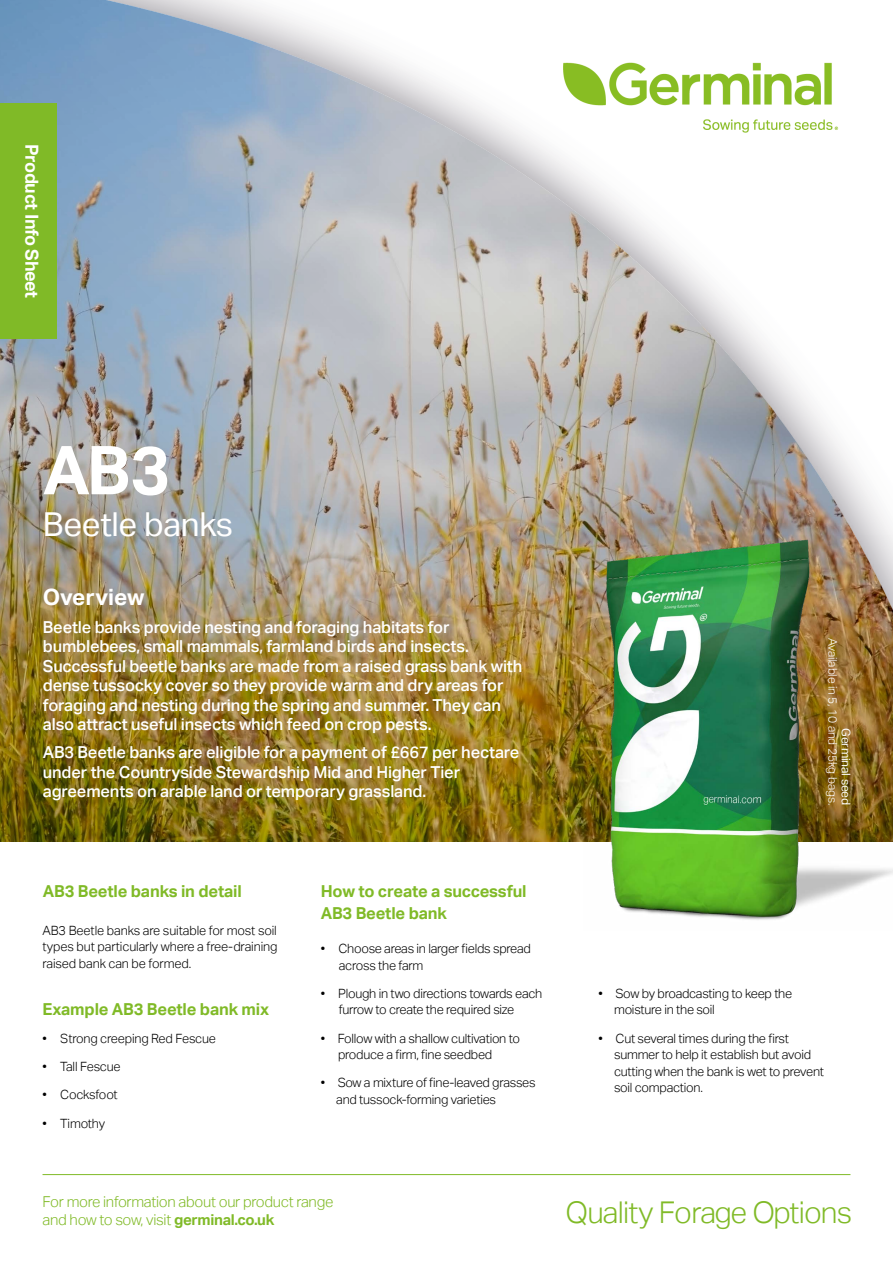
<style>
.page{position:relative;width:893px;height:1263px;background:#fff}
.page>*{position:absolute;margin:0;border:0;box-sizing:border-box;transform-origin:0 0}
.t1{font:700 67.5px "Aktiv Grotesk";color:#fff}
.t2{font:33px "Aktiv Grotesk";letter-spacing:-.01em;color:#fff}
.t3{font:300 30px "Aktiv Grotesk";letter-spacing:-.03em;color:#80ba27}
.t4{font:700 22.5px "Aktiv Grotesk";color:#fff}
.t5{font:700 18px "Aktiv Grotesk";letter-spacing:-.02em;color:#fff}
.t6{font:500 16.5px/19.5px "Aktiv Grotesk";letter-spacing:-.01em;color:#fff}
.t7{font:700 16.5px/22.2px "Aktiv Grotesk";letter-spacing:-.01em;color:#80ba27}
.t8{font:300 15px/18px "Aktiv Grotesk";letter-spacing:-.02em;color:#80ba27}
.t9{font:300 12.75px/16.5px "Aktiv Grotesk";letter-spacing:-.02em;color:#000}
.t10{font:300 12px "Aktiv Grotesk";letter-spacing:-.01em;color:#fff}
.t11{font:12px "Aktiv Grotesk";letter-spacing:-.01em;color:#fff}
.s1{font-weight:700}
</style>
<div class="page">
<img style="left:0;top:0;width:583px;height:842px">
<hr style="left:43px;top:1174px;width:807px;height:1px;background:#80ba27">
<img style="left:37px;top:0;width:856px;height:648px">
<img style="left:583px;top:535px;width:310px;height:385px">
<div style="left:0;top:103px;width:57px;height:236px;background:#80ba27"></div>
<h3 class="t5" style="left:42px;top:144px;width:155px;rotate:90deg">Product Info Sheet</h3>
<h1 class="t1" style="left:43px;top:431px;width:129px">AB3</h1>
<h2 class="t2" style="left:43px;top:506px;width:192px">Beetle banks</h2>
<h3 class="t4" style="left:43px;top:584px;width:103px">Overview</h3>
<p class="t6" style="left:43px;top:617px;width:481px">Beetle banks provide nesting and foraging habitats for bumblebees, small mammals, farmland birds and insects.<br>Successful beetle banks are made from a raised grass bank with dense tussocky cover so they provide warm and dry areas for foraging and nesting during the spring and summer. They can also attract useful insects which feed on crop pests.</p>
<p class="t6" style="left:43px;top:743px;width:478px">AB3 Beetle banks are eligible for a payment of £667 per hectare under the Countryside Stewardship Mid and Higher Tier agreements on arable land or temporary grassland.</p>
<p class="t7" style="left:43px;top:880px;width:200px">AB3 Beetle banks in detail</p>
<p class="t9" style="left:43px;top:922px;width:237px;text-align:justify">AB3 Beetle banks are suitable for most soil types but particularly where a free-draining raised bank can be formed.</p>
<p class="t7" style="left:43px;top:998px;width:228px">Example AB3 Beetle bank mix</p>
<p class="t9" style="left:43px;top:1030px;width:175px">• Strong creeping Red Fescue</p>
<p class="t9" style="left:43px;top:1058px;width:80px">• Tall Fescue</p>
<p class="t9" style="left:43px;top:1087px;width:77px">• Cocksfoot</p>
<p class="t9" style="left:43px;top:1115px;width:64px">• Timothy</p>
<p class="t7" style="left:321px;top:880px;width:207px">How to create a successful<br>AB3 Beetle bank</p>
<p class="t9" style="left:339px;top:940px;width:194px;text-indent:-18px">• Choose areas in larger fields spread across the farm</p>
<p class="t9" style="left:339px;top:985px;width:205px;text-indent:-18px">• Plough in two directions towards each furrow to create the required size</p>
<p class="t9" style="left:338px;top:1030px;width:183px;text-indent:-17px">• Follow with a shallow cultivation to produce a firm, fine seedbed</p>
<p class="t9" style="left:336px;top:1075px;width:201px;text-indent:-16px">• Sow a mixture of fine-leaved grasses and tussock-forming varieties</p>
<p class="t10" style="left:839px;top:638px;width:169px;rotate:90deg">Available in 5, 10 and 25kg bags.</p>
<p class="t11" style="left:853px;top:728px;width:79px;rotate:90deg">Germinal seed</p>
<p class="t9" style="left:614px;top:985px;width:180px;text-indent:-16px">• Sow by broadcasting to keep the moisture in the soil</p>
<p class="t9" style="left:614px;top:1030px;width:212px;text-indent:-16px">• Cut several times during the first summer to help it establish but avoid cutting when the bank is wet to prevent soil compaction.</p>
<p class="t8" style="left:43px;top:1192px;width:292px">For more information about our product range and how to sow, visit <span class="s1">germinal.co.uk</span></p>
<h3 class="t3" style="left:566px;top:1195px;width:288px">Quality Forage Options</h3>
</div>
